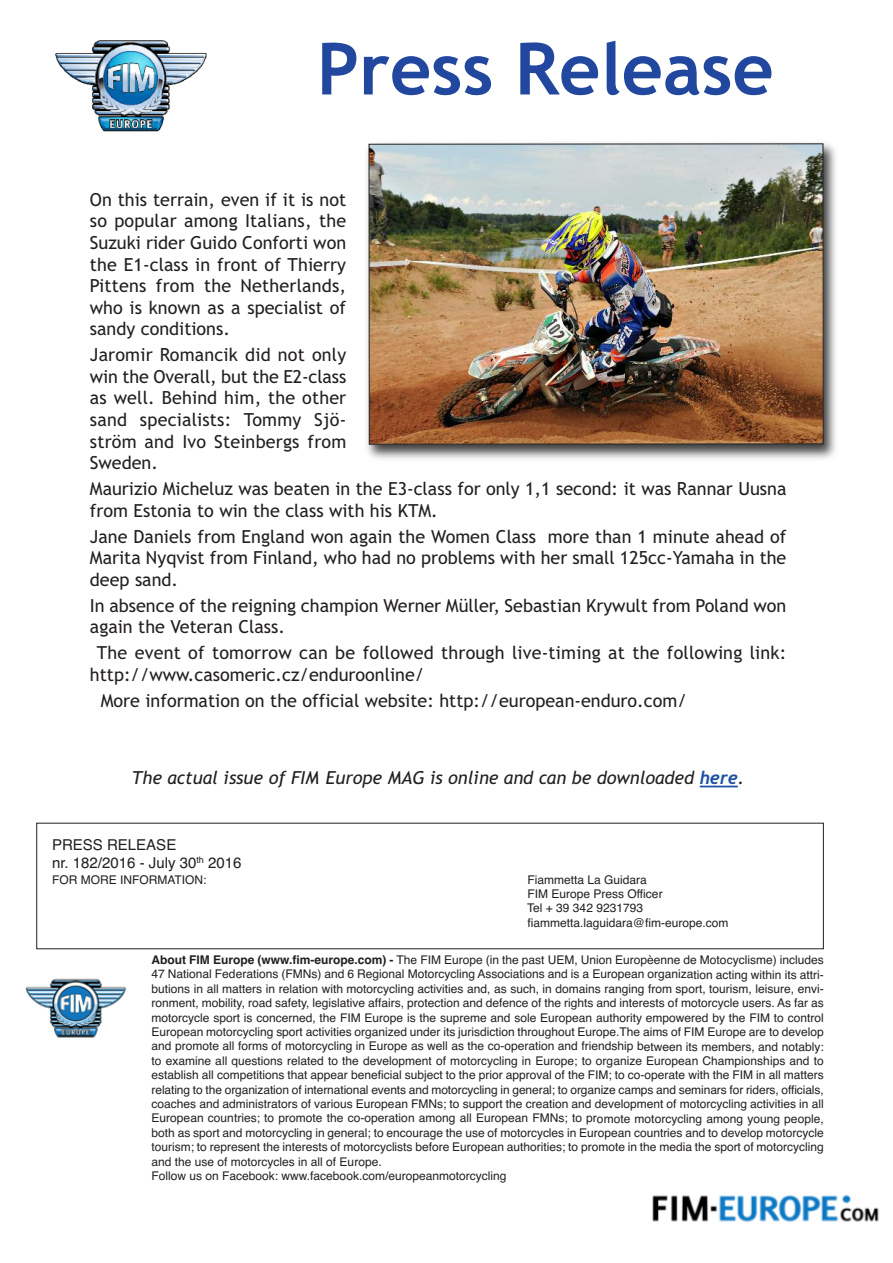
<style>
.page{position:relative;width:893px;height:1263px;background:#fff}
.page>*{position:absolute;margin:0;border:0;box-sizing:border-box;transform-origin:0 0}
.t1{font:700 72px "Trebuchet MS";color:#22479e}
.t2{font:18px/21.6px "Trebuchet MS";color:#231f20;text-align:justify}
.t3{font:italic 18px "Trebuchet MS";color:#231f20}
.t4{font:15px/18px "Helvetica";color:#231f20}
.t5{font:12px/14.4px "Helvetica";color:#231f20}
.s1{font-family:"Trebuchet";font-weight:700;color:#1c52a4}
.s2{font-weight:700}
</style>
<div class="page">
<img style="left:54px;top:40px;width:153px;height:92px">
<img style="left:652px;top:1194px;width:227px;height:28px">
<hr style="left:700px;top:786px;width:38px;height:1px;background:#1c52a4">
<img style="left:25px;top:978px;width:101px;height:60px">
<img style="left:366px;top:143px;width:470px;height:316px">
<img style="left:371px;top:145px;width:451px;height:298px">
<div style="left:369px;top:143px;width:455px;height:302px;border:1px solid #231f20"></div>
<h1 class="t1" style="left:317px;top:28px;width:458px">Press Release</h1>
<h2 class="t2" style="left:90px;top:189px;width:258px">On this terrain, even if it is not so popular among Italians, the Suzuki rider Guido Conforti won the E1-class in front of Thierry Pittens from the Netherlands, who is known as a specialist of sandy conditions.</h2>
<h2 class="t2" style="left:90px;top:344px;width:258px">Jaromir Romancik did not only win the Overall, but the E2-class as well. Behind him, the other sand specialists: Tommy Sjö&shy;ström and Ivo Steinbergs from Sweden.</h2>
<h2 class="t2" style="left:90px;top:478px;width:698px">Maurizio Micheluz was beaten in the E3-class for only 1,1 second: it was Rannar Uusna from Estonia to win the class with his KTM.</h2>
<h2 class="t2" style="left:90px;top:525px;width:698px">Jane Daniels from England won again the Women Class more than 1 minute ahead of Marita Nyqvist from Finland, who had no problems with her small 125cc-Yamaha in the deep sand.</h2>
<h2 class="t2" style="left:90px;top:595px;width:698px">In absence of the reigning champion Werner Müller, Sebastian Krywult from Poland won again the Veteran Class.</h2>
<h2 class="t2" style="left:90px;top:642px;width:698px;text-indent:7px">The event of tomorrow can be followed through live-timing at the following link: http://www.casomeric.cz/enduroonline/</h2>
<h2 class="t2" style="left:101px;top:689px;width:588px">More information on the official website: http://european-enduro.com/</h2>
<h2 class="t3" style="left:132px;top:767px;width:614px">The actual issue of FIM Europe MAG is online and can be downloaded <span class="s1">here</span>.</h2>
<p class="t4" style="left:52px;top:836px;width:191px">PRESS RELEASE<br>nr. 182/2016 - July 30<sup>th</sup> 2016</p>
<p class="t5" style="left:52px;top:872px;width:156px">FOR MORE INFORMATION:</p>
<p class="t5" style="left:527px;top:872px;width:203px">Fiammetta La Guidara<br>FIM Europe Press Officer<br>Tel + 39 342 9231793 fiammetta.laguidara@fim-europe.com</p>
<p class="t5" style="left:151px;top:953px;width:674px"><span class="s2">About FIM Europe (www.fim-europe.com) -</span> The FIM Europe (in the past UEM, Union Europèenne de Motocyclisme) includes 47 National Federations (FMNs) and 6 Regional Motorcycling Associations and is a European organization acting within its attri&shy;butions in all matters in relation with motorcycling activities and, as such, in domains ranging from sport, tourism, leisure, envi&shy;ronment, mobility, road safety, legislative affairs, protection and defence of the rights and interests of motorcycle users. As far as motorcycle sport is concerned, the FIM Europe is the supreme and sole European authority empowered by the FIM to control European motorcycling sport activities organized under its jurisdiction throughout Europe.The aims of FIM Europe are to develop and promote all forms of motorcycling in Europe as well as the co-operation and friendship between its members, and notably: to examine all questions related to the development of motorcycling in Europe; to organize European Championships and to establish all competitions that appear beneficial subject to the prior approval of the FIM; to co-operate with the FIM in all matters relating to the organization of international events and motorcycling in general; to organize camps and seminars for riders, officials, coaches and administrators of various European FMNs; to support the creation and development of motorcycling activities in all European countries; to promote the co-operation among all European FMNs; to promote motorcycling among young people, both as sport and motorcycling in general; to encourage the use of motorcycles in European countries and to develop motorcycle tourism; to represent the interests of motorcyclists before European authorities; to promote in the media the sport of motorcycling and the use of motorcycles in all of Europe.<br>Follow us on Facebook: www.facebook.com/europeanmotorcycling</p>
</div>
